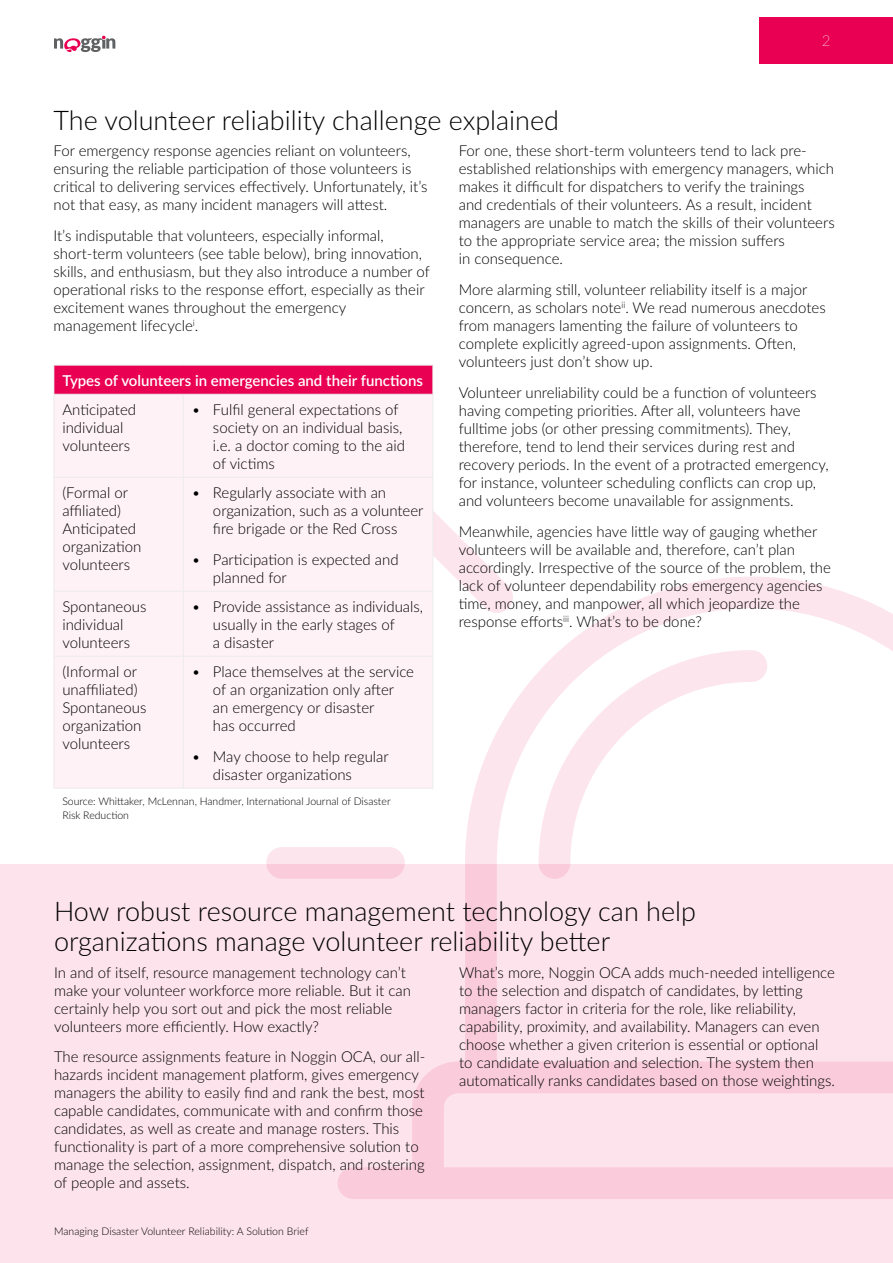
<style>
.page{position:relative;width:893px;height:1263px;background:#fff}
.page>*{position:absolute;margin:0;border:0;box-sizing:border-box;transform-origin:0 0}
.t1{font:300 27px/30px "Lato";color:#000}
.t2{font:300 15px/18px "Lato";color:#000}
.t3{font:600 15px "Lato";color:#fff}
.t4{font:100 15px "Lato";color:#fff}
.t5{font:300 10.5px/13.5px "Lato";color:#000}
</style>
<div class="page">
<svg style="left:54px;top:36px;width:61px;height:16px"></svg>
<div style="left:760px;top:17px;width:133px;height:47px;background:#ea0052"></div>
<div style="left:0;top:864px;width:893px;height:399px;background:#fde3ec"></div>
<svg style="left:266px;top:511px;width:627px;height:688px"></svg>
<div style="left:54px;top:365px;width:379px;height:29px;background:#ea0052"></div>
<div style="left:54px;top:395px;width:378px;height:393px;background:#fef2f6"></div>
<hr style="left:53px;top:365px;width:130px;height:1px;background:#ececec">
<svg style="left:53px;top:366px;width:1px;height:28px"></svg>
<hr style="left:183px;top:365px;width:250px;height:1px;background:#ececec">
<svg style="left:432px;top:366px;width:1px;height:28px"></svg>
<hr style="left:53px;top:394px;width:130px;height:1px;background:#ececec">
<hr style="left:53px;top:395px;width:1px;height:82px;background:#ececec">
<hr style="left:183px;top:394px;width:250px;height:1px;background:#ececec">
<hr style="left:183px;top:395px;width:1px;height:82px;background:#ececec">
<hr style="left:432px;top:395px;width:1px;height:82px;background:#ececec">
<hr style="left:53px;top:477px;width:130px;height:1px;background:#ececec">
<hr style="left:53px;top:478px;width:1px;height:113px;background:#ececec">
<hr style="left:183px;top:477px;width:250px;height:1px;background:#ececec">
<hr style="left:183px;top:478px;width:1px;height:113px;background:#ececec">
<hr style="left:432px;top:478px;width:1px;height:113px;background:#ececec">
<hr style="left:53px;top:591px;width:130px;height:1px;background:#ececec">
<hr style="left:53px;top:592px;width:1px;height:64px;background:#ececec">
<hr style="left:183px;top:591px;width:250px;height:1px;background:#ececec">
<hr style="left:183px;top:592px;width:1px;height:64px;background:#ececec">
<hr style="left:432px;top:592px;width:1px;height:64px;background:#ececec">
<hr style="left:53px;top:656px;width:130px;height:1px;background:#ececec">
<hr style="left:53px;top:657px;width:1px;height:131px;background:#ececec">
<hr style="left:183px;top:656px;width:250px;height:1px;background:#ececec">
<hr style="left:183px;top:657px;width:1px;height:131px;background:#ececec">
<hr style="left:432px;top:657px;width:1px;height:131px;background:#ececec">
<hr style="left:53px;top:788px;width:130px;height:1px;background:#ececec">
<hr style="left:183px;top:788px;width:250px;height:1px;background:#ececec">
<p class="t4" style="left:822px;top:30px;width:10px">2</p>
<h1 class="t1" style="left:53px;top:104px;width:507px">The volunteer reliability challenge explained</h1>
<p class="t2" style="left:53px;top:141px;width:375px">For emergency response agencies reliant on volunteers, ensuring the reliable participation of those volunteers is critical to delivering services effectively. Unfortunately, it’s not that easy, as many incident managers will attest.</p>
<p class="t2" style="left:53px;top:226px;width:378px">It’s indisputable that volunteers, especially informal, short-term volunteers (see table below), bring innovation, skills, and enthusiasm, but they also introduce a number of operational risks to the response effort, especially as their excitement wanes throughout the emergency management lifecycle<sup>i</sup>.</p>
<p class="t2" style="left:459px;top:141px;width:377px">For one, these short-term volunteers tend to lack pre&shy;established relationships with emergency managers, which makes it difficult for dispatchers to verify the trainings<br>and credentials of their volunteers. As a result, incident managers are unable to match the skills of their volunteers to the appropriate service area; the mission suffers<br>in consequence.</p>
<p class="t2" style="left:459px;top:280px;width:368px">More alarming still, volunteer reliability itself is a major concern, as scholars note<sup>ii</sup>. We read numerous anecdotes from managers lamenting the failure of volunteers to complete explicitly agreed-upon assignments. Often, volunteers just don’t show up.</p>
<p class="t2" style="left:459px;top:383px;width:371px">Volunteer unreliability could be a function of volunteers having competing priorities. After all, volunteers have fulltime jobs (or other pressing commitments). They, therefore, tend to lend their services during rest and recovery periods. In the event of a protracted emergency, for instance, volunteer scheduling conflicts can crop up, and volunteers become unavailable for assignments.</p>
<p class="t2" style="left:459px;top:522px;width:374px">Meanwhile, agencies have little way of gauging whether volunteers will be available and, therefore, can’t plan accordingly. Irrespective of the source of the problem, the lack of volunteer dependability robs emergency agencies time, money, and manpower, all which jeopardize the response efforts<sup>iii</sup>. What’s to be done?</p>
<p class="t3" style="left:62px;top:369px;width:362px">Types of volunteers in emergencies and their functions</p>
<p class="t2" style="left:62px;top:400px;width:75px">Anticipated individual volunteers</p>
<p class="t2" style="left:213px;top:400px;width:194px;text-indent:-21px">• Fulfil general expectations of society on an individual basis, i.e. a doctor coming to the aid of victims</p>
<p class="t2" style="left:62px;top:483px;width:81px">(Formal or affiliated)<br>Anticipated organization volunteers</p>
<p class="t2" style="left:213px;top:483px;width:212px;text-indent:-21px">• Regularly associate with an organization, such as a volunteer fire brigade or the Red Cross</p>
<p class="t2" style="left:213px;top:550px;width:187px;text-indent:-21px">• Participation is expected and planned for</p>
<p class="t2" style="left:62px;top:597px;width:86px">Spontaneous individual volunteers</p>
<p class="t2" style="left:213px;top:597px;width:212px;text-indent:-21px">• Provide assistance as individuals, usually in the early stages of<br>a disaster</p>
<p class="t2" style="left:62px;top:662px;width:86px">(Informal or unaffiliated)<br>Spontaneous organization volunteers</p>
<p class="t2" style="left:213px;top:662px;width:203px;text-indent:-21px">• Place themselves at the service of an organization only after<br>an emergency or disaster<br>has occurred</p>
<p class="t2" style="left:213px;top:747px;width:177px;text-indent:-21px">• May choose to help regular disaster organizations</p>
<p class="t5" style="left:62px;top:794px;width:330px">Source: Whittaker, McLennan, Handmer, International Journal of Disaster<br>Risk Reduction</p>
<h1 class="t1" style="left:54px;top:895px;width:643px">How robust resource management technology can help organizations manage volunteer reliability better</h1>
<p class="t2" style="left:54px;top:962px;width:358px">In and of itself, resource management technology can’t make your volunteer workforce more reliable. But it can certainly help you sort out and pick the most reliable volunteers more efficiently. How exactly?</p>
<p class="t2" style="left:54px;top:1047px;width:373px">The resource assignments feature in Noggin OCA, our all&shy;hazards incident management platform, gives emergency managers the ability to easily find and rank the best, most capable candidates, communicate with and confirm those candidates, as well as create and manage rosters. This functionality is part of a more comprehensive solution to manage the selection, assignment, dispatch, and rostering of people and assets.</p>
<p class="t2" style="left:459px;top:962px;width:377px">What’s more, Noggin OCA adds much-needed intelligence to the selection and dispatch of candidates, by letting managers factor in criteria for the role, like reliability, capability, proximity, and availability. Managers can even choose whether a given criterion is essential or optional to candidate evaluation and selection. The system then automatically ranks candidates based on those weightings.</p>
<p class="t5" style="left:54px;top:1224px;width:256px">Managing Disaster Volunteer Reliability: A Solution Brief</p>
</div>
